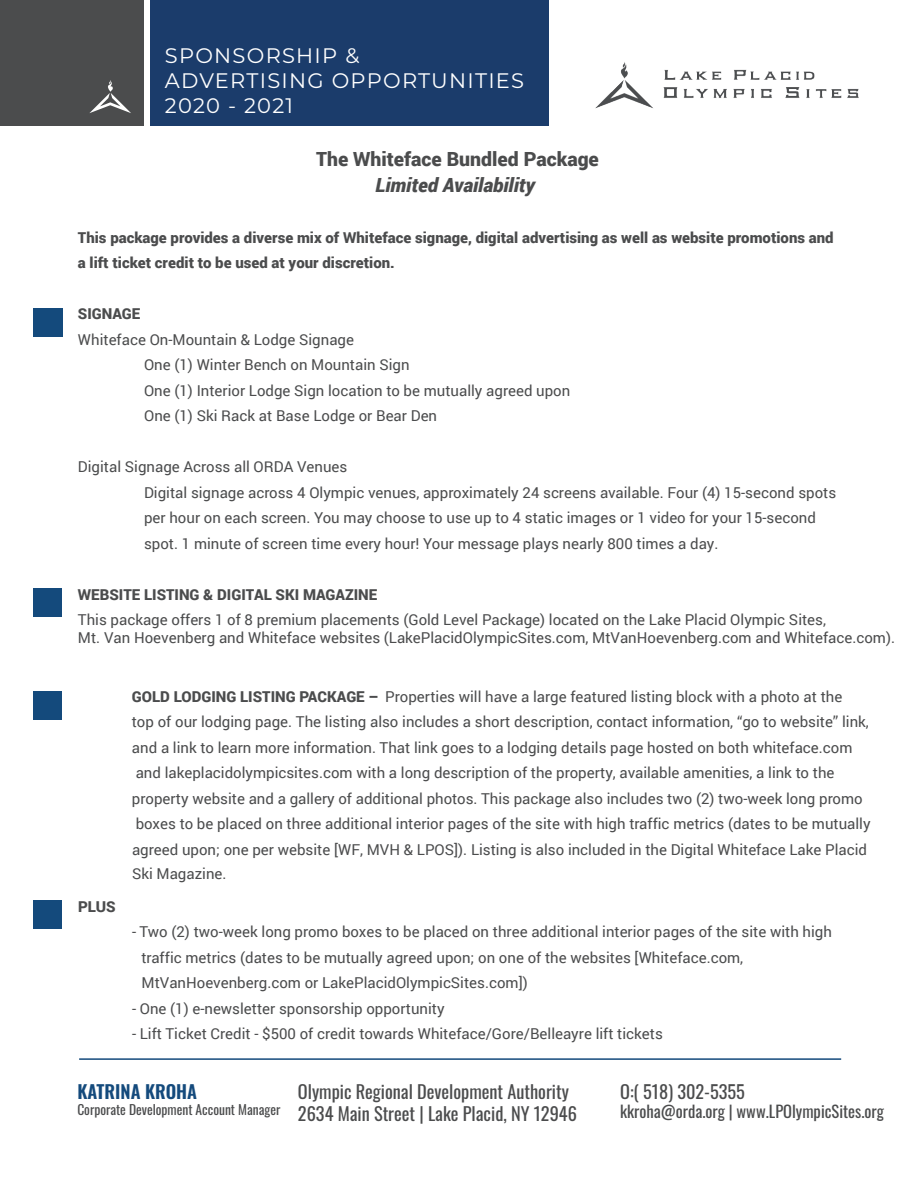
<style>
.page{position:relative;width:918px;height:1188px;background:#fff}
.page>*{position:absolute;margin:0;border:0;box-sizing:border-box;transform-origin:0 0}
.t1{font:21px/25.2px "Montserrat";letter-spacing:.06em;color:#fff}
.t2{font:900 19.5px "Roboto";color:#4b4c4d}
.t3{font:italic 900 19.5px "Roboto";color:#4b4c4d}
.t4{font:18.3px/21.9px "Oswald";color:#4b4c4d}
.t5{font:600 18.3px "Oswald";color:#144a7c}
.t6{font:16.5px "Oswald";color:#4b4c4d}
.t7{font:15px/25.5px "Roboto";color:#4b4c4d}
.t8{font:900 15px/25.5px "Roboto";color:#4b4c4d}
.t9{font:13.5px "Oswald";color:#4b4c4d}
.s1{font-weight:900}
</style>
<div class="page">
<div style="left:150px;top:0;width:399px;height:126px;background:#1b3c6b"></div>
<div style="left:0;top:0;width:143px;height:126px;background:#4b4c4d"></div>
<svg style="left:89px;top:80px;width:42px;height:33px"></svg>
<hr style="left:79px;top:1058px;width:762px;height:2px;background:#144a7c">
<img style="left:595px;top:62px;width:264px;height:47px">
<div style="left:34px;top:308px;width:29px;height:29px;background:#144a7c"></div>
<div style="left:33px;top:308px;width:29px;height:29px;background:#144a7c"></div>
<div style="left:33px;top:588px;width:29px;height:29px;background:#144a7c"></div>
<div style="left:33px;top:692px;width:29px;height:28px;background:#144a7c"></div>
<div style="left:33px;top:900px;width:29px;height:29px;background:#144a7c"></div>
<h1 class="t1" style="left:165px;top:42px;width:361px">SPONSORSHIP &amp;<br>ADVERTISING OPPORTUNITIES<br>2020 - 2021</h1>
<h2 class="t2" style="left:316px;top:145px;width:284px">The Whiteface Bundled Package</h2>
<h2 class="t3" style="left:376px;top:171px;width:161px">Limited Availability</h2>
<p class="t8" style="left:78px;top:224px;width:757px">This package provides a diverse mix of Whiteface signage, digital advertising as well as website promotions and a lift ticket credit to be used at your discretion.</p>
<p class="t8" style="left:78px;top:300px;width:64px">SIGNAGE</p>
<p class="t7" style="left:144px;top:326px;width:428px;text-indent:-66px">Whiteface On-Mountain &amp; Lodge Signage<br>One (1) Winter Bench on Mountain Sign<br>One (1) Interior Lodge Sign location to be mutually agreed upon One (1) Ski Rack at Base Lodge or Bear Den</p>
<p class="t7" style="left:144px;top:453px;width:694px;text-indent:-66px">Digital Signage Across all ORDA Venues<br>Digital signage across 4 Olympic venues, approximately 24 screens available. Four (4) 15-second spots per hour on each screen. You may choose to use up to 4 static images or 1 video for your 15-second spot. 1 minute of screen time every hour! Your message plays nearly 800 times a day.</p>
<p class="t8" style="left:78px;top:581px;width:301px">WEBSITE LISTING &amp; DIGITAL SKI MAGAZINE</p>
<p class="t7" style="left:78px;top:610px;width:819px;line-height:18px">This package offers 1 of 8 premium placements (Gold Level Package) located on the Lake Placid Olympic Sites,<br>Mt. Van Hoevenberg and Whiteface websites (LakePlacidOlympicSites.com, MtVanHoevenberg.com and Whiteface.com).</p>
<p class="t7" style="left:132px;top:683px;width:740px"><span class="s1">GOLD LODGING LISTING PACKAGE –</span> Properties will have a large featured listing block with a photo at the<br>top of our lodging page. The listing also includes a short description, contact information, “go to website” link, and a link to learn more information. That link goes to a lodging details page hosted on both whiteface.com and lakeplacidolympicsites.com with a long description of the property, available amenities, a link to the property website and a gallery of additional photos. This package also includes two (2) two-week long promo boxes to be placed on three additional interior pages of the site with high traffic metrics (dates to be mutually agreed upon; one per website [WF, MVH &amp; LPOS]). Listing is also included in the Digital Whiteface Lake Placid</p>
<p class="t8" style="left:78px;top:893px;width:39px">PLUS</p>
<p class="t7" style="left:132px;top:861px;width:96px">Ski Magazine.</p>
<p class="t7" style="left:142px;top:918px;width:692px;text-indent:-9px">- Two (2) two-week long promo boxes to be placed on three additional interior pages of the site with high traffic metrics (dates to be mutually agreed upon; on one of the websites [Whiteface.com,<br>MtVanHoevenberg.com or LakePlacidOlympicSites.com])</p>
<p class="t7" style="left:132px;top:995px;width:314px">- One (1) e-newsletter sponsorship opportunity</p>
<p class="t7" style="left:132px;top:1020px;width:532px">- Lift Ticket Credit - $500 of credit towards Whiteface/Gore/Belleayre lift tickets</p>
<p class="t5" style="left:77px;top:1082px;width:121px">KATRINA KROHA</p>
<p class="t9" style="left:77px;top:1097px;width:205px">Corporate Development Account Manager</p>
<p class="t4" style="left:298px;top:1079px;width:280px">Olympic Regional Development Authority<br>2634 Main Street | Lake Placid, NY 12946</p>
<p class="t4" style="left:620px;top:1078px;width:126px">O:( 518) 302-5355</p>
<p class="t6" style="left:620px;top:1097px;width:265px">kkroha@orda.org | www.LPOlympicSites.org</p>
</div>
